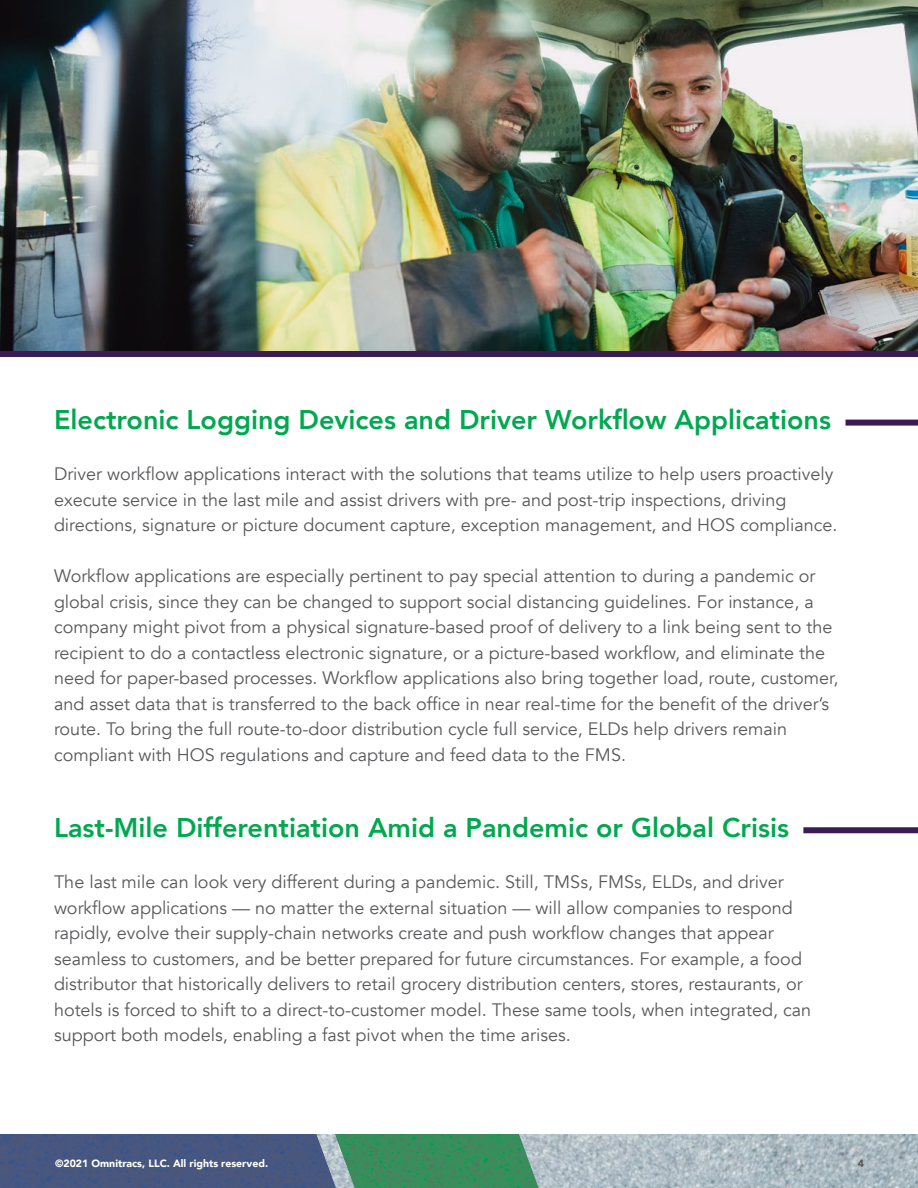
<style>
.page{position:relative;width:918px;height:1188px;background:#fff}
.page>*{position:absolute;margin:0;border:0;box-sizing:border-box;transform-origin:0 0}
.t1{font:800 27px "Avenir";color:#00a850}
.t2{font:18px/25.5px "Avenir";color:#58595b}
.t3{font:900 10.5px "Avenir";color:#fff}
.t4{font:900 10.5px "Avenir";color:#58595b}
</style>
<div class="page">
<img style="left:538px;top:1134px;width:380px;height:54px">
<svg style="left:0;top:1134px;width:538px;height:54px;background:#476e77"></svg>
<img style="left:0;top:0;width:918px;height:351px">
<div style="left:0;top:351px;width:918px;height:6px;background:#3a1b53"></div>
<div style="left:846px;top:420px;width:72px;height:6px;background:#3a1b53"></div>
<div style="left:803px;top:827px;width:115px;height:6px;background:#3a1b53"></div>
<h1 class="t1" style="left:54px;top:399px;width:779px">Electronic Logging Devices and Driver Workflow Applications</h1>
<p class="t2" style="left:54px;top:461px;width:785px">Driver workflow applications interact with the solutions that teams utilize to help users proactively execute service in the last mile and assist drivers with pre- and post-trip inspections, driving directions, signature or picture document capture, exception management, and HOS compliance.</p>
<p class="t2" style="left:54px;top:563px;width:786px">Workflow applications are especially pertinent to pay special attention to during a pandemic or global crisis, since they can be changed to support social distancing guidelines. For instance, a company might pivot from a physical signature-based proof of delivery to a link being sent to the recipient to do a contactless electronic signature, or a picture-based workflow, and eliminate the need for paper-based processes. Workflow applications also bring together load, route, customer, and asset data that is transferred to the back office in near real-time for the benefit of the driver’s route. To bring the full route-to-door distribution cycle full service, ELDs help drivers remain compliant with HOS regulations and capture and feed data to the FMS.</p>
<h1 class="t1" style="left:54px;top:807px;width:737px">Last-Mile Differentiation Amid a Pandemic or Global Crisis</h1>
<p class="t2" style="left:54px;top:869px;width:759px">The last mile can look very different during a pandemic. Still, TMSs, FMSs, ELDs, and driver workflow applications — no matter the external situation — will allow companies to respond rapidly, evolve their supply-chain networks create and push workflow changes that appear seamless to customers, and be better prepared for future circumstances. For example, a food distributor that historically delivers to retail grocery distribution centers, stores, restaurants, or hotels is forced to shift to a direct-to-customer model. These same tools, when integrated, can support both models, enabling a fast pivot when the time arises.</p>
<p class="t3" style="left:55px;top:1154px;width:215px">©2021 Omnitracs, LLC. All rights reserved.</p>
<p class="t4" style="left:858px;top:1154px;width:8px">4</p>
</div>
